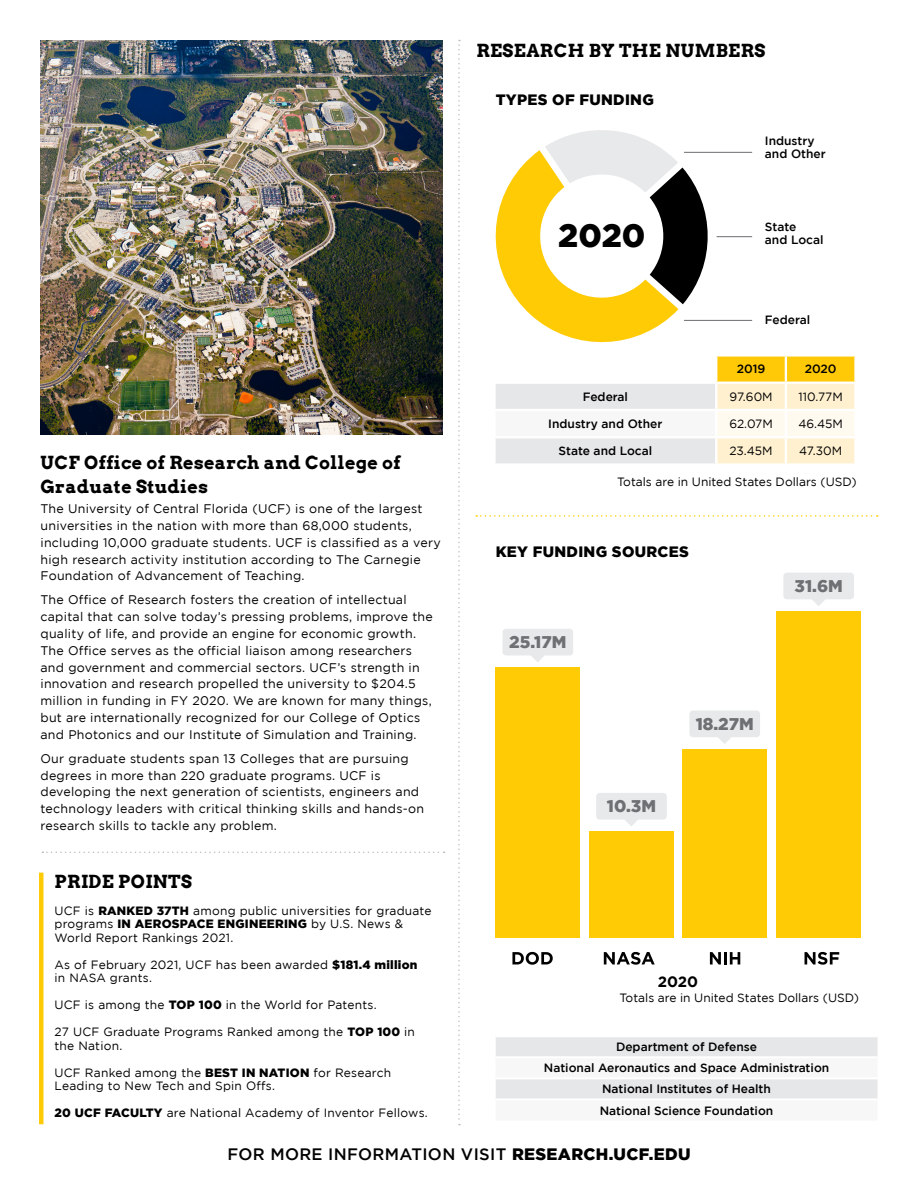
<style>
.page{position:relative;width:918px;height:1188px;background:#fff}
.page>*{position:absolute;margin:0;border:0;box-sizing:border-box;transform-origin:0 0}
.t1{font:900 32.25px "Gotham";color:#000}
.t2{font:700 18px/23.4px "Arvo";letter-spacing:.02em;color:#000}
.t3{font:900 16.95px "Gotham";color:#6f7073}
.t4{font:500 16.5px "Gotham";letter-spacing:.02em;color:#000}
.t5{font:900 15px "Gotham";letter-spacing:.02em;color:#000}
.t6{font:700 15px "Gotham";color:#000}
.t7{font:12.45px/16.8px "Gotham";letter-spacing:.02em;color:#000}
.t8{font:12px/13.5px "Gotham";letter-spacing:.02em;color:#000}
.t9{font:500 12px/21.3px "Gotham";color:#000}
.t10{font:12px "Gotham";color:#000}
.s1{font-weight:900}
</style>
<div class="page">
<img style="left:40px;top:40px;width:402px;height:395px">
<div style="left:39px;top:873px;width:5px;height:251px;background:#ffca06"></div>
<svg style="left:42px;top:852px;width:403px;height:1px"></svg>
<svg style="left:476px;top:515px;width:402px;height:2px"></svg>
<svg style="left:458px;top:40px;width:2px;height:1085px"></svg>
<svg style="left:496px;top:1037px;width:382px;height:61px"></svg>
<hr style="left:496px;top:1056px;width:382px;height:2px;background:#fff">
<hr style="left:496px;top:1077px;width:382px;height:2px;background:#fff">
<svg style="left:512px;top:952px;width:41px;height:13px"></svg>
<svg style="left:604px;top:952px;width:51px;height:13px"></svg>
<svg style="left:710px;top:952px;width:30px;height:12px"></svg>
<svg style="left:805px;top:952px;width:34px;height:13px"></svg>
<svg style="left:495px;top:130px;width:361px;height:334px"></svg>
<div style="left:777px;top:611px;width:84px;height:327px;background:#ffcb05"></div>
<div style="left:683px;top:749px;width:84px;height:189px;background:#ffcb05"></div>
<div style="left:589px;top:831px;width:85px;height:107px;background:#ffcb05"></div>
<div style="left:496px;top:667px;width:84px;height:271px;background:#ffcb05"></div>
<svg style="left:503px;top:629px;width:70px;height:33px"></svg>
<svg style="left:596px;top:793px;width:71px;height:33px"></svg>
<svg style="left:689px;top:710px;width:71px;height:34px"></svg>
<svg style="left:783px;top:573px;width:71px;height:33px"></svg>
<h2 class="t2" style="left:476px;top:39px;width:291px">RESEARCH BY THE NUMBERS</h2>
<h2 class="t2" style="left:40px;top:451px;width:362px">UCF Office of Research and College of<br>Graduate Studies</h2>
<p class="t7" style="left:40px;top:500px;width:402px">The University of Central Florida (UCF) is one of the largest universities in the nation with more than 68,000 students, including 10,000 graduate students. UCF is classified as a very high research activity institution according to The Carnegie Foundation of Advancement of Teaching.</p>
<p class="t7" style="left:40px;top:591px;width:394px">The Office of Research fosters the creation of intellectual capital that can solve today s’ pressing problems, improve the quality of life, and provide an engine for economic growth.<br>The Office serves as the official liaison among researchers and government and commercial sectors. UCF s’ strength in innovation and research propelled the university to $204.5 million in funding in FY 2020. We are known for many things, but are internationally recognized for our College of Optics and Photonics and our Institute of Simulation and Training.</p>
<p class="t7" style="left:40px;top:750px;width:385px">Our graduate students span 13 Colleges that are pursuing degrees in more than 220 graduate programs. UCF is developing the next generation of scientists, engineers and technology leaders with critical thinking skills and hands-on research skills to tackle any problem.</p>
<p class="t5" style="left:496px;top:91px;width:160px">TYPES OF FUNDING</p>
<p class="t9" style="left:765px;top:133px;width:62px;line-height:13.5px">Industry and Other</p>
<h1 class="t1" style="left:558px;top:217px;width:89px">2020</h1>
<p class="t9" style="left:765px;top:219px;width:60px;line-height:13.5px">State<br>and Local</p>
<p class="t9" style="left:765px;top:309px;width:47px">Federal</p>
<p class="t9" style="left:737px;top:358px;width:30px">2019</p>
<p class="t9" style="left:805px;top:358px;width:33px">2020</p>
<p class="t9" style="left:583px;top:386px;width:47px">Federal</p>
<p class="t8" style="left:730px;top:390px;width:45px">97.60M</p>
<p class="t8" style="left:799px;top:390px;width:46px">110.77M</p>
<p class="t9" style="left:548px;top:413px;width:116px">Industry and Other</p>
<p class="t8" style="left:729px;top:417px;width:45px">62.07M</p>
<p class="t8" style="left:798px;top:417px;width:46px">46.45M</p>
<p class="t9" style="left:559px;top:440px;width:95px">State and Local</p>
<p class="t10" style="left:617px;top:475px;width:241px">Totals are in United States Dollars (USD(</p>
<p class="t8" style="left:799px;top:444px;width:44px">47.30M</p>
<p class="t8" style="left:729px;top:444px;width:45px">23.45M</p>
<p class="t5" style="left:496px;top:543px;width:195px">KEY FUNDING SOURCES</p>
<h3 class="t3" style="left:509px;top:632px;width:59px">25.17M</h3>
<h3 class="t3" style="left:607px;top:796px;width:51px">10.3M</h3>
<h3 class="t3" style="left:696px;top:714px;width:60px">18.27M</h3>
<h3 class="t3" style="left:795px;top:576px;width:50px">31.6M</h3>
<h2 class="t2" style="left:55px;top:869px;width:139px">PRIDE POINTS</h2>
<p class="t8" style="left:55px;top:903px;width:379px">UCF is <span class="s1">RANKED 37TH</span> among public universities for graduate programs <span class="s1">IN AEROSPACE ENGINEERING</span> by U S. . News &amp;<br>World Report Rankings 2021.</p>
<p class="t8" style="left:55px;top:957px;width:364px">As of February 2021, UCF has been awarded <span class="s1">$181.4 million </span>in NASA grants.</p>
<p class="t8" style="left:55px;top:998px;width:324px">UCF is among the <span class="s1">TOP 100</span> in the World for Patents.</p>
<p class="t8" style="left:55px;top:1025px;width:362px">27 UCF Graduate Programs Ranked among the <span class="s1">TOP 100</span> in the Nation.</p>
<p class="t8" style="left:55px;top:1065px;width:338px">UCF Ranked among the <span class="s1">BEST IN NATION</span> for Research<br>Leading to New Tech and Spin Offs.</p>
<p class="t8" style="left:55px;top:1106px;width:375px"><span class="s1">20 UCF FACULTY</span> are National Academy of Inventor Fellows.</p>
<h3 class="t4" style="left:227px;top:1144px;width:465px">FOR MORE INFORMATION VISIT <span class="s1">RESEARCH.UCF.EDU</span></h3>
<p class="t6" style="left:658px;top:973px;width:42px">2020</p>
<p class="t10" style="left:619px;top:991px;width:241px">Totals are in United States Dollars (USD(</p>
<p class="t9" style="left:544px;top:1036px;width:287px;text-align:center">Department of Defense<br>National Aeronautics and Space Administration<br>National Institutes of Health<br>National Science Foundation</p>
</div>
